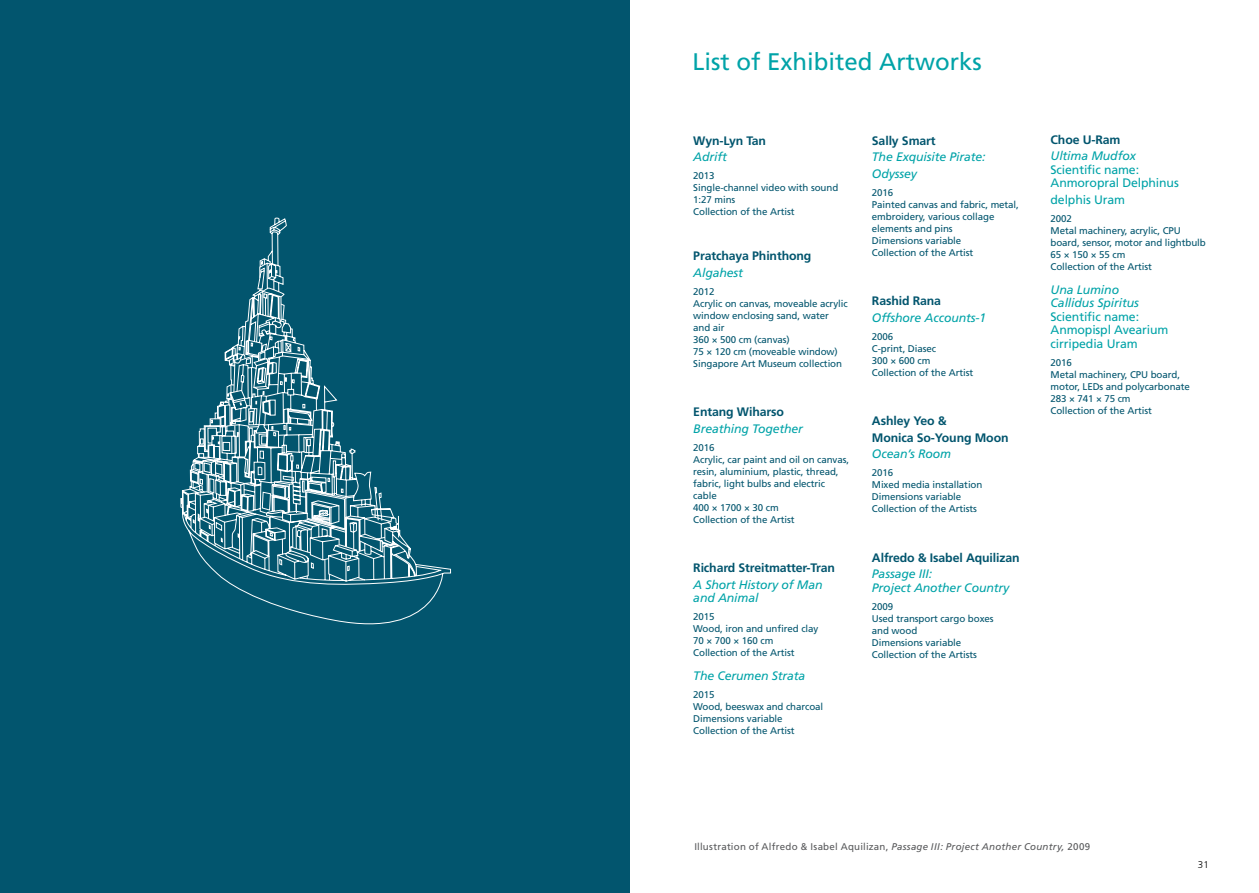
<style>
.page{position:relative;width:1259px;height:893px;background:#fff}
.page>*{position:absolute;margin:0;border:0;box-sizing:border-box;transform-origin:0 0}
.t1{font:24px "Frutiger";color:#00a3a8}
.t2{font:italic 12.3px/13.5px "Frutiger";letter-spacing:-.01em;color:#00a3a8}
.t3{font:700 12.3px/16.5px "Frutiger";letter-spacing:-.01em;color:#02556e}
.t4{font:12.3px/13.5px "Frutiger";letter-spacing:-.01em;color:#00a3a8}
.t5{font:9.75px/12px "Frutiger";letter-spacing:-.01em;color:#02556e}
.t6{font:9.75px "Frutiger";letter-spacing:.025em;color:#58595b}
.t7{font:300 9.75px "Frutiger";color:#000}
.s1{font-style:italic}
</style>
<div class="page">
<div style="left:0;top:0;width:629px;height:893px;background:#02556e"></div>
<svg style="left:180px;top:217px;width:271px;height:408px"></svg>
<svg style="left:189px;top:267px;width:203px;height:339px"></svg>
<h1 class="t1" style="left:692px;top:47px;width:291px">List of Exhibited Artworks</h1>
<p class="t3" style="left:693px;top:132px;width:74px">Wyn-Lyn Tan</p>
<p class="t2" style="left:693px;top:150px;width:35px">Adrift</p>
<p class="t5" style="left:693px;top:170px;width:146px">2013<br>Single-channel video with sound<br>1:27 mins<br>Collection of the Artist</p>
<p class="t3" style="left:693px;top:247px;width:120px">Pratchaya Phinthong</p>
<p class="t2" style="left:693px;top:265px;width:51px">Algahest</p>
<p class="t5" style="left:693px;top:285px;width:156px">2012<br>Acrylic on canvas, moveable acrylic window enclosing sand, water and air<br>360 × 500 cm (canvas)<br>75 × 120 cm (moveable window)<br>Singapore Art Museum collection</p>
<p class="t3" style="left:693px;top:403px;width:92px">Entang Wiharso</p>
<p class="t2" style="left:693px;top:421px;width:111px">Breathing Together</p>
<p class="t5" style="left:693px;top:441px;width:157px">2016<br>Acrylic, car paint and oil on canvas, resin, aluminium, plastic, thread, fabric, light bulbs and electric cable<br>400 × 1700 × 30 cm<br>Collection of the Artist</p>
<p class="t3" style="left:693px;top:559px;width:143px">Richard Streitmatter-Tran</p>
<p class="t2" style="left:693px;top:577px;width:131px">A Short History of Man and Animal</p>
<p class="t5" style="left:693px;top:611px;width:127px">2015<br>Wood, iron and unfired clay<br>70 × 700 × 160 cm<br>Collection of the Artist</p>
<p class="t2" style="left:693px;top:669px;width:114px">The Cerumen Strata</p>
<p class="t5" style="left:693px;top:689px;width:131px">2015<br>Wood, beeswax and charcoal<br>Dimensions variable<br>Collection of the Artist</p>
<p class="t3" style="left:872px;top:132px;width:65px">Sally Smart</p>
<p class="t2" style="left:872px;top:149px;width:115px;line-height:16.5px">The Exquisite Pirate:<br>Odyssey</p>
<p class="t5" style="left:872px;top:186px;width:148px">2016<br>Painted canvas and fabric, metal, embroidery, various collage elements and pins<br>Dimensions variable<br>Collection of the Artist</p>
<p class="t3" style="left:872px;top:293px;width:71px">Rashid Rana</p>
<p class="t2" style="left:872px;top:311px;width:116px">Offshore Accounts-1</p>
<p class="t5" style="left:872px;top:330px;width:103px">2006<br>C-print, Diasec<br>300 × 600 cm<br>Collection of the Artist</p>
<p class="t3" style="left:872px;top:413px;width:138px">Ashley Yeo &amp;<br>Monica So-Young Moon</p>
<p class="t2" style="left:872px;top:447px;width:81px">Ocean’s Room</p>
<p class="t5" style="left:872px;top:467px;width:112px">2016<br>Mixed media installation<br>Dimensions variable<br>Collection of the Artists</p>
<p class="t3" style="left:872px;top:549px;width:149px">Alfredo &amp; Isabel Aquilizan</p>
<p class="t2" style="left:872px;top:567px;width:139px">Passage III:<br>Project Another Country</p>
<p class="t5" style="left:872px;top:600px;width:123px">2009<br>Used transport cargo boxes and wood<br>Dimensions variable<br>Collection of the Artists</p>
<p class="t3" style="left:1050px;top:131px;width:71px">Choe U-Ram</p>
<p class="t2" style="left:1050px;top:149px;width:87px">Ultima Mudfox</p>
<p class="t4" style="left:1050px;top:163px;width:130px">Scientific name:<br>Anmoropral Delphinus</p>
<p class="t4" style="left:1050px;top:193px;width:76px">delphis Uram</p>
<p class="t5" style="left:1050px;top:212px;width:157px">2002<br>Metal machinery, acrylic, CPU board, sensor, motor and lightbulb<br>65 × 150 × 55 cm<br>Collection of the Artist</p>
<p class="t2" style="left:1050px;top:283px;width:90px">Una Lumino<br>Callidus Spiritus</p>
<p class="t4" style="left:1050px;top:310px;width:119px">Scientific name:<br>Anmopispl Avearium cirripedia Uram</p>
<p class="t5" style="left:1050px;top:356px;width:141px">2016<br>Metal machinery, CPU board, motor, LEDs and polycarbonate<br>283 × 741 × 75 cm<br>Collection of the Artist</p>
<p class="t6" style="left:694px;top:841px;width:397px">Illustration of Alfredo &amp; Isabel Aquilizan, <span class="s1">Passage III: Project Another Country,</span> 2009</p>
<p class="t7" style="left:1198px;top:859px;width:12px">31</p>
</div>
